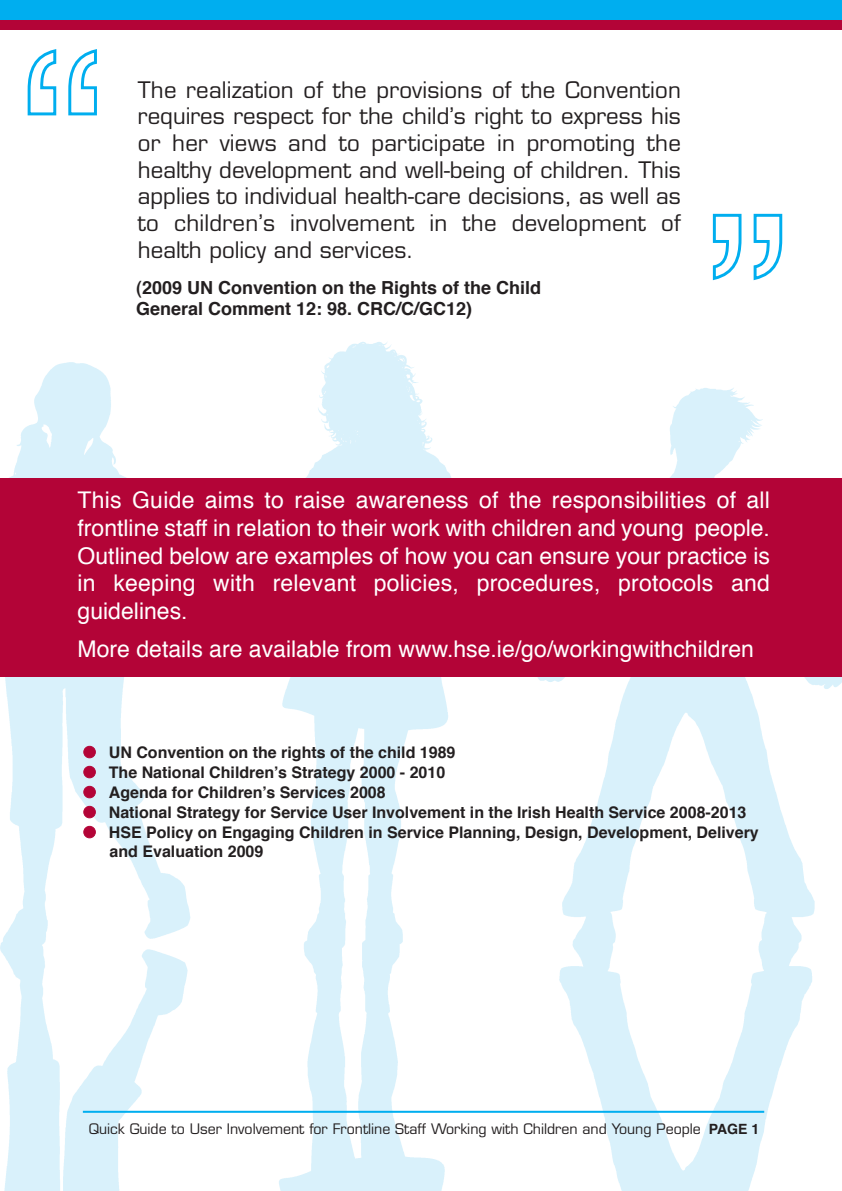
<style>
.page{position:relative;width:842px;height:1191px;background:#fff}
.page>*{position:absolute;margin:0;border:0;box-sizing:border-box;transform-origin:0 0}
.t1{font:246.8px "Helvetica";color:#fff}
.t2{font:23px/27.6px "Helvetica";color:#fff;text-align:justify}
.t3{font:22.2px/26.6px "Eurostile";letter-spacing:.01em;color:#231f20;text-align:justify}
.t4{font:700 18px/21.6px "Helvetica";color:#231f20}
.t5{font:700 16px/19.2px "Helvetica";color:#231f20}
.t6{font:14.2px "Eurostile";color:#231f20}
.s1{color:#b30437}
.s2{font-family:"Helvetica";font-weight:700}
</style>
<div class="page">
<img style="left:0;top:342px;width:842px;height:849px">
<div style="left:0;top:0;width:842px;height:20px;background:#00aeef"></div>
<div style="left:0;top:20px;width:842px;height:9px;background:#b30437"></div>
<hr style="left:83px;top:1110px;width:681px;height:2px;background:#00aeef">
<div style="left:0;top:478px;width:842px;height:198px;background:#b30437"></div>
<h1 class="t1" style="left:20px;top:53px;width:84px">“</h1>
<p class="t3" style="left:138px;top:78px;width:544px">The realization of the provisions of the Convention requires respect for the child’s right to express his or her views and to participate in promoting the healthy development and well-being of children. This applies to individual health-care decisions, as well as to children’s involvement in the development of health policy and services.</p>
<p class="t4" style="left:136px;top:278px;width:407px">(2009 UN Convention on the Rights of the Child<br>General Comment 12: 98. CRC/C/GC12)</p>
<h1 class="t1" style="left:708px;top:215px;width:84px">”</h1>
<p class="t2" style="left:78px;top:488px;width:694px">This Guide aims to raise awareness of the responsibilities of all frontline staff in relation to their work with children and young people.<br>Outlined below are examples of how you can ensure your practice is in keeping with relevant policies, procedures, protocols and guidelines.</p>
<p class="t2" style="left:78px;top:636px;width:678px">More details are available from www.hse.ie/go/workingwithchildren</p>
<p class="t5" style="left:83px;top:744px;width:374px"><span class="s1">●</span> UN Convention on the rights of the child 1989</p>
<p class="t5" style="left:83px;top:764px;width:364px"><span class="s1">●</span> The National Children’s Strategy 2000 - 2010</p>
<p class="t5" style="left:83px;top:784px;width:304px"><span class="s1">●</span> Agenda for Children’s Services 2008</p>
<p class="t5" style="left:83px;top:804px;width:665px"><span class="s1">●</span> National Strategy for Service User Involvement in the Irish Health Service 2008-2013</p>
<p class="t5" style="left:110px;top:824px;width:651px;text-indent:-26px"><span class="s1">●</span> HSE Policy on Engaging Children in Service Planning, Design, Development, Delivery and Evaluation 2009</p>
<p class="t6" style="left:89px;top:1123px;width:672px">Quick Guide to User Involvement for Frontline Staff Working with Children and Young People <span class="s2">PAGE 1</span></p>
</div>
